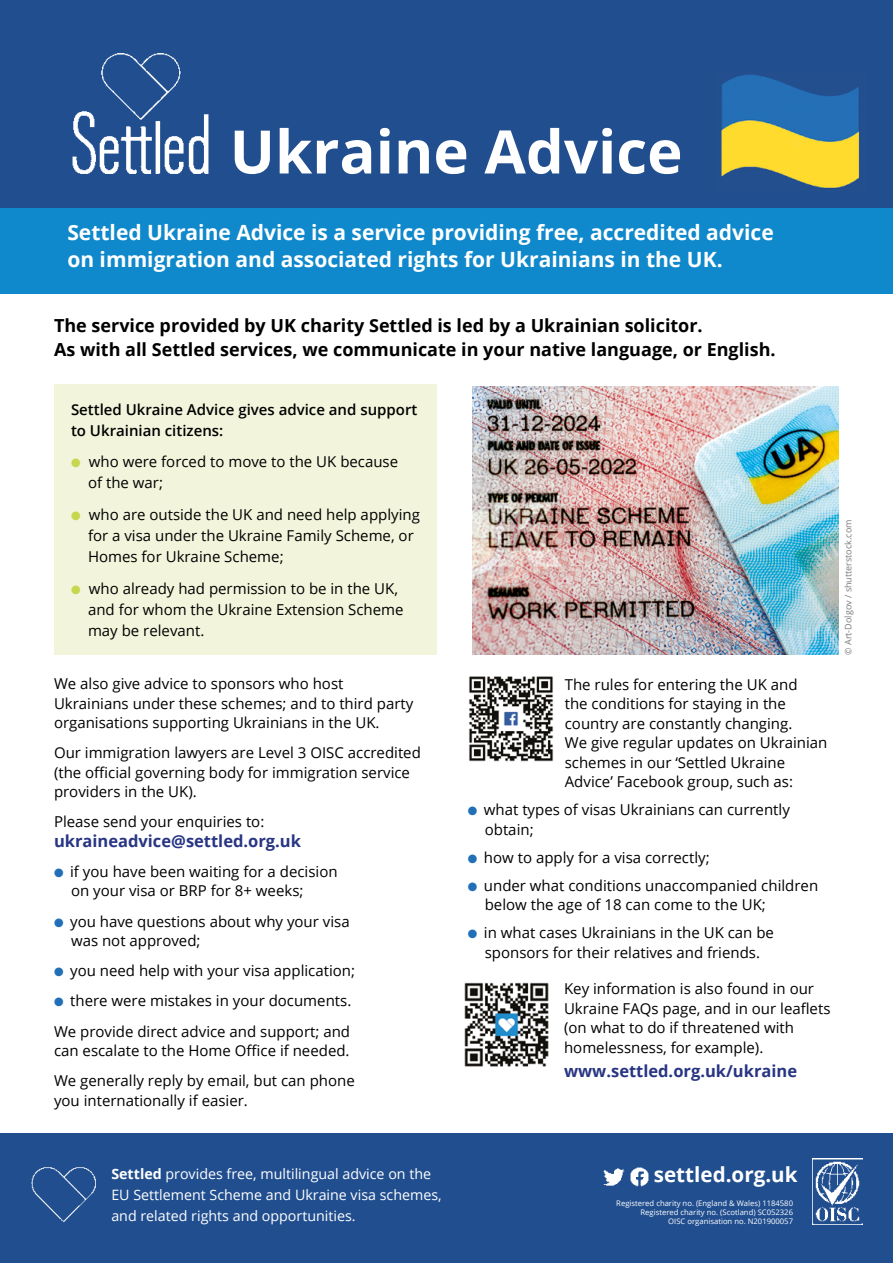
<style>
.page{position:relative;width:893px;height:1263px;background:#fff}
.page>*{position:absolute;margin:0;border:0;box-sizing:border-box;transform-origin:0 0}
.t1{font:700 60px "Open Sans";color:#fff}
.t2{font:700 21px/27px "Open Sans";color:#fff}
.t3{font:700 20.55px "Open Sans";color:#fff}
.t4{font:700 18px/24px "Open Sans";color:#000}
.t5{font:700 16.5px "Open Sans";color:#283583}
.t6{font:15px/19.5px "Open Sans";color:#000}
.t7{font:600 15px/21px "Open Sans";color:#000}
.t8{font:14.25px/21px "Open Sans";color:#fff}
.t9{font:9px "Open Sans";color:#7c7b7b}
.t10{font:7.65px/9.1px "Open Sans";color:#fff;text-align:right}
.s1{color:#c7d64f}
.s2{color:#206fb7}
.s3{font-weight:700}
</style>
<div class="page">
<div style="left:54px;top:384px;width:383px;height:271px;background:#f2f5db"></div>
<div style="left:0;top:0;width:893px;height:209px;background:#214e8f"></div>
<img style="left:721px;top:74px;width:139px;height:114px">
<div style="left:0;top:208px;width:893px;height:85px;background:#0f89cb"></div>
<div style="left:0;top:1133px;width:893px;height:130px;background:#214e8f"></div>
<img style="left:72px;top:53px;width:137px;height:121px">
<img style="left:812px;top:1158px;width:50px;height:67px">
<img style="left:31px;top:1167px;width:65px;height:33px">
<svg style="left:41px;top:1200px;width:45px;height:23px"></svg>
<img style="left:604px;top:1167px;width:45px;height:20px">
<img style="left:473px;top:386px;width:366px;height:269px">
<img style="left:469px;top:676px;width:85px;height:86px">
<img style="left:464px;top:982px;width:85px;height:85px">
<h1 class="t1" style="left:230px;top:109px;width:454px">Ukraine Advice</h1>
<h2 class="t2" style="left:67px;top:219px;width:708px">Settled Ukraine Advice is a service providing free, accredited advice on immigration and associated rights for Ukrainians in the UK.</h2>
<p class="t4" style="left:54px;top:313px;width:723px">The service provided by UK charity Settled is led by a Ukrainian solicitor.<br>As with all Settled services, we communicate in your native language, or English.</p>
<p class="t7" style="left:71px;top:398px;width:348px">Settled Ukraine Advice gives advice and support to Ukrainian citizens:</p>
<p class="t6" style="left:88px;top:451px;width:312px;line-height:21px;text-indent:-17px"><span class="s1">●</span> who were forced to move to the UK because of the war;</p>
<p class="t6" style="left:88px;top:504px;width:333px;line-height:21px;text-indent:-17px"><span class="s1">●</span> who are outside the UK and need help applying for a visa under the Ukraine Family Scheme, or<br>Homes for Ukraine Scheme;</p>
<p class="t6" style="left:88px;top:577px;width:317px;line-height:21px;text-indent:-17px"><span class="s1">●</span> who already had permission to be in the UK, and for whom the Ukraine Extension Scheme may be relevant.</p>
<p class="t6" style="left:54px;top:673px;width:361px">We also give advice to sponsors who host<br>Ukrainians under these schemes; and to third party organisations supporting Ukrainians in the UK.</p>
<p class="t6" style="left:54px;top:743px;width:368px">Our immigration lawyers are Level 3 OISC accredited (the official governing body for immigration service providers in the UK).</p>
<p class="t6" style="left:54px;top:812px;width:212px">Please send your enquiries to:</p>
<p class="t5" style="left:54px;top:829px;width:249px">ukraineadvice@settled.org.uk</p>
<p class="t6" style="left:71px;top:861px;width:268px;text-indent:-17px"><span class="s2">●</span> if you have been waiting for a decision on your visa or BRP for 8+ weeks;</p>
<p class="t6" style="left:71px;top:911px;width:280px;text-indent:-17px"><span class="s2">●</span> you have questions about why your visa was not approved;</p>
<p class="t6" style="left:54px;top:961px;width:303px"><span class="s2">●</span> you need help with your visa application;</p>
<p class="t6" style="left:54px;top:985px;width:299px;line-height:30.2px"><span class="s2">●</span> there were mistakes in your documents.<br>We provide direct advice and support; and</p>
<p class="t6" style="left:54px;top:1035px;width:302px;line-height:30.2px">can escalate to the Home Office if needed.<br>We generally reply by email, but can phone</p>
<p class="t6" style="left:54px;top:1090px;width:195px">you internationally if easier.</p>
<p class="t6" style="left:565px;top:674px;width:264px">The rules for entering the UK and<br>the conditions for staying in the country are constantly changing.<br>We give regular updates on Ukrainian schemes in our ‘Settled Ukraine Advice’ Facebook group, such as:</p>
<p class="t6" style="left:485px;top:800px;width:307px;text-indent:-17px"><span class="s2">●</span> what types of visas Ukrainians can currently obtain;</p>
<p class="t6" style="left:468px;top:847px;width:243px"><span class="s2">●</span> how to apply for a visa correctly;</p>
<p class="t6" style="left:485px;top:875px;width:335px;text-indent:-17px"><span class="s2">●</span> under what conditions unaccompanied children below the age of 18 can come to the UK;</p>
<p class="t6" style="left:468px;top:923px;width:308px;text-align:center"><span class="s2">●</span> in what cases Ukrainians in the UK can be sponsors for their relatives and friends.</p>
<p class="t6" style="left:564px;top:979px;width:268px">Key information is also found in our Ukraine FAQs page, and in our leaflets (on what to do if threatened with homelessness, for example).</p>
<p class="t5" style="left:564px;top:1059px;width:235px">www.settled.org.uk/ukraine</p>
<p class="t9" style="left:842px;top:655px;width:137px;rotate:-90deg">© Art-Dolgov / shutterstock.com</p>
<p class="t8" style="left:111px;top:1162px;width:321px"><span class="s3">Settled</span> provides free, multilingual advice on the</p>
<h3 class="t3" style="left:654px;top:1160px;width:145px">settled.org.uk</h3>
<p class="t8" style="left:111px;top:1183px;width:332px">EU Settlement Scheme and Ukraine visa schemes, and related rights and opportunities.</p>
<p class="t10" style="left:616px;top:1198px;width:178px">Registered charity no. (England &amp; Wales) 1184580<br>Registered charity no. (Scotland) SC052326<br>OISC organisation no. N201900057</p>
</div>
